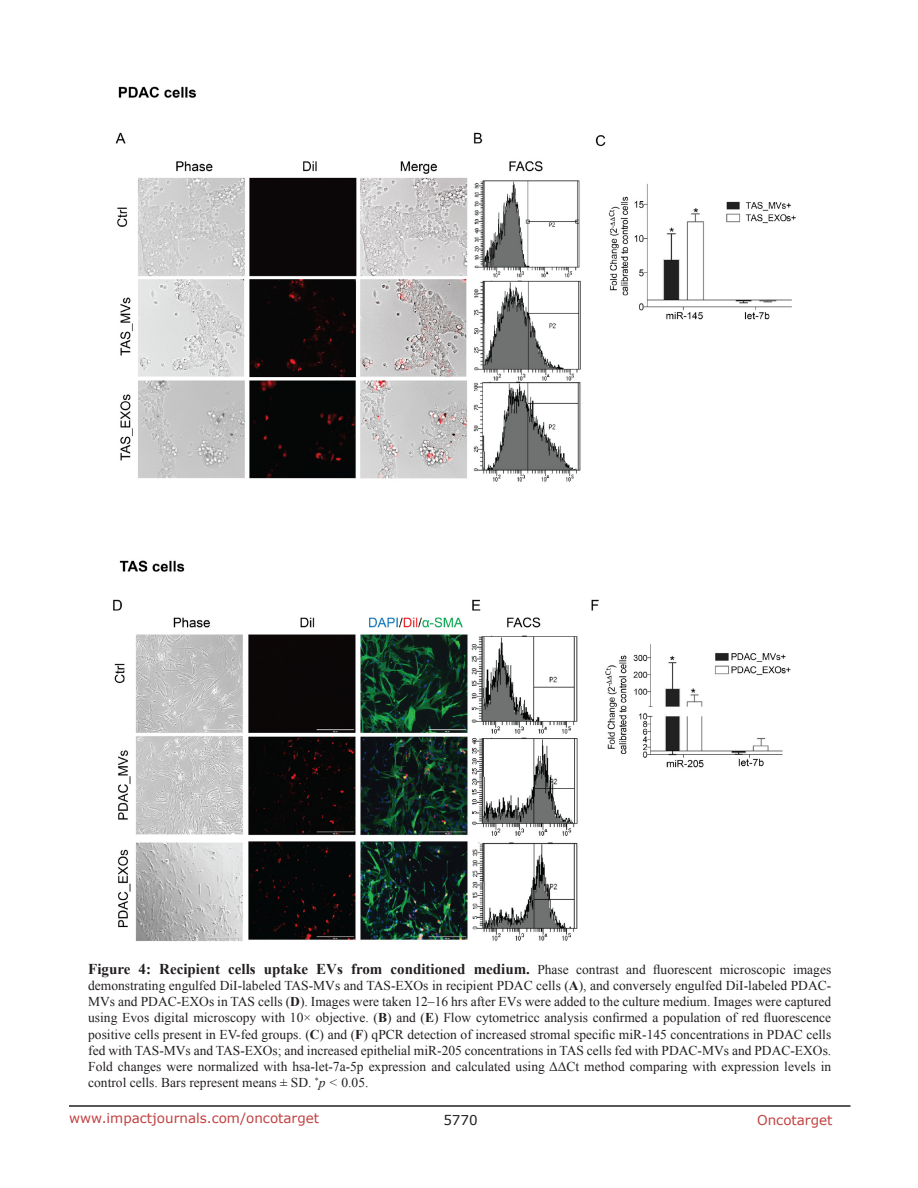
<style>
.page{position:relative;width:918px;height:1188px;background:#fff}
.page>*{position:absolute;margin:0;border:0;box-sizing:border-box;transform-origin:0 0}
.Figuretrx{font:700 15px "Times New Roman";color:#231f20}
.Figuretrx-2{font:13.5px/16.2px "Times New Roman";color:#231f20;text-align:justify}
.t1{font:13.5px "Verdana";color:#c24141}
.t2{font:13.5px "Verdana";color:#231f20}
.s1{font-weight:400;font-size:13.5px}
.s2{font-weight:700}
.s3{font-style:italic}
</style>
<div class="page">
<hr style="left:69px;top:1105px;width:781px;height:2px;background:#231f20">
<img style="left:113px;top:86px;width:683px;height:855px">
<p class="Figuretrx" style="left:88px;top:958px;width:745px">Figure 4: Recipient cells uptake EVs from conditioned medium. <span class="s1">Phase contrast and fluorescent microscopic images</span></p>
<p class="Figuretrx-2" style="left:88px;top:977px;width:745px">demonstrating engulfed DiI-labeled TAS-MVs and TAS-EXOs in recipient PDAC cells (<span class="s2">A</span>), and conversely engulfed DiI-labeled PDAC-MVs and PDAC-EXOs in TAS cells (<span class="s2">D</span>). Images were taken 12–16 hrs after EVs were added to the culture medium. Images were captured using Evos digital microscopy with 10× objective. (<span class="s2">B</span>) and (<span class="s2">E</span>) Flow cytometricc analysis confirmed a population of red fluorescence positive cells present in EV-fed groups. (<span class="s2">C</span>) and (<span class="s2">F</span>) qPCR detection of increased stromal specific miR-145 concentrations in PDAC cells fed with TAS-MVs and TAS-EXOs; and increased epithelial miR-205 concentrations in TAS cells fed with PDAC-MVs and PDAC-EXOs.<br>Fold changes were normalized with hsa-let-7a-5p expression and calculated using ΔΔCt method comparing with expression levels in control cells. Bars represent means ± SD. <sup>*</sup><span class="s3">p &lt;</span> 0.05.</p>
<p class="t1" style="left:69px;top:1109px;width:252px">www.impactjournals.com/oncotarget</p>
<p class="t2" style="left:443px;top:1111px;width:36px">5770</p>
<p class="t1" style="left:757px;top:1111px;width:77px">Oncotarget</p>
</div>
